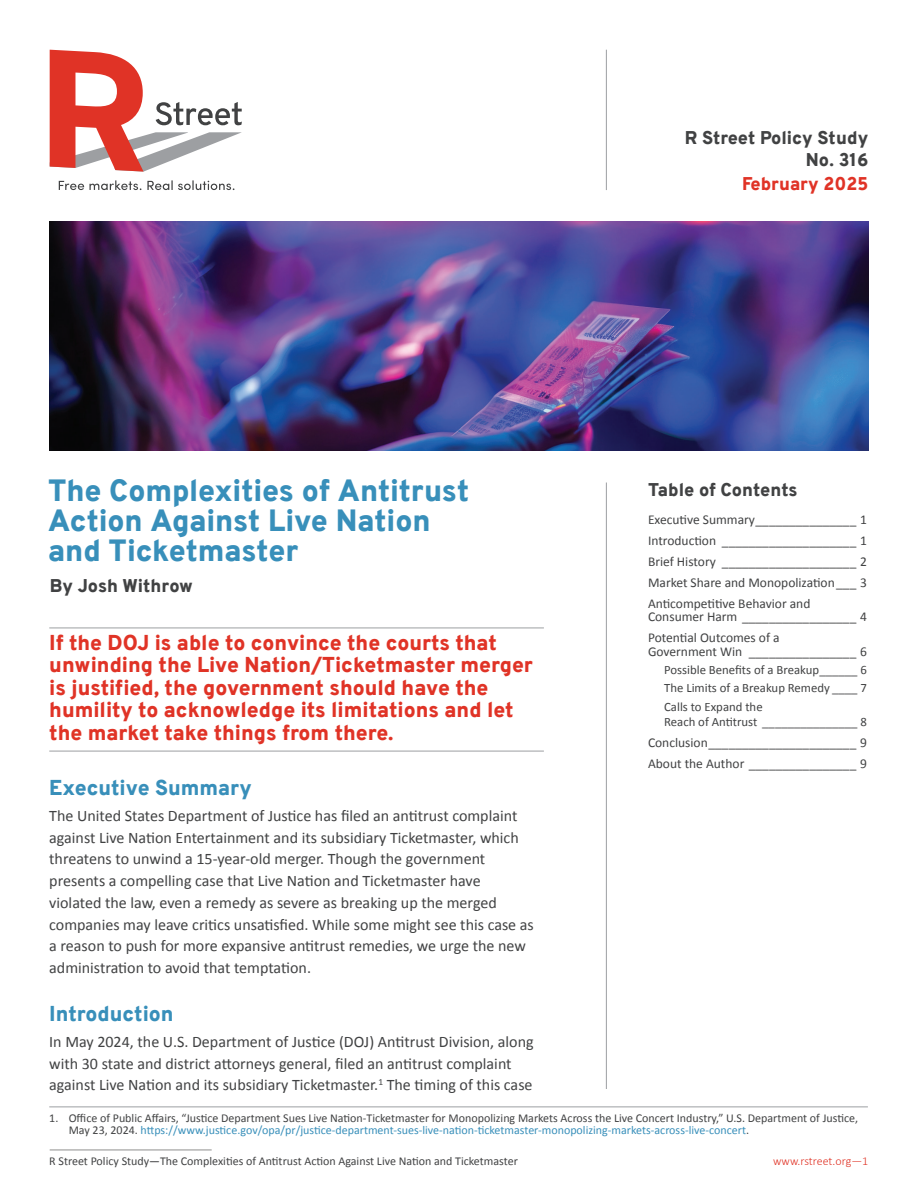
<style>
.page{position:relative;width:918px;height:1188px;background:#fff}
.page>*{position:absolute;margin:0;border:0;box-sizing:border-box;transform-origin:0 0}
.t1{font:900 30px/30px "Overpass";letter-spacing:-.005em;color:#388fba}
.t2{font:900 21px/22.5px "Overpass";color:#e03326}
.t3{font:900 21px "Overpass";color:#388fba}
.t4{font:900 18px/21.6px "Overpass";color:#414243;text-align:right}
.t5{font:900 18px "Overpass";color:#e03326}
.t6{font:16.05px/21.8px "Calibri";color:#414243}
.t7{font:13.5px/21px "Calibri";color:#414243}
.t8{font:12.75px/18.3px "Calibri";color:#414243;text-align:justify}
.t9{font:12px/12px "Calibri";color:#414243}
.t10{font:300 12px "Calibri";color:#e03326}
.s1{color:#388fba}
</style>
<div class="page">
<hr style="left:50px;top:1150px;width:162px;height:1px;background:#8e8e8d">
<hr style="left:606px;top:483px;width:1px;height:606px;background:#9d9fa2">
<img style="left:50px;top:221px;width:818px;height:229px">
<hr style="left:606px;top:50px;width:1px;height:140px;background:#9d9fa2">
<svg style="left:59px;top:180px;width:175px;height:10px"></svg>
<svg style="left:50px;top:50px;width:192px;height:122px"></svg>
<hr style="left:49px;top:628px;width:495px;height:1px;background:#9d9fa2">
<hr style="left:49px;top:751px;width:495px;height:1px;background:#9d9fa2">
<hr style="left:49px;top:1107px;width:819px;height:1px;background:#9d9fa2">
<p class="t4" style="left:685px;top:128px;width:185px">R Street Policy Study<br>No. 316</p>
<p class="t5" style="left:742px;top:171px;width:128px">February 2025</p>
<h1 class="t1" style="left:48px;top:475px;width:422px">The Complexities of Antitrust<br>Action Against Live Nation and Ticketmaster</h1>
<p class="t4" style="left:50px;top:575px;width:145px">By Josh Withrow</p>
<p class="t4" style="left:648px;top:479px;width:151px">Table of Contents</p>
<p class="t7" style="left:648px;top:508px;width:221px;text-align:justify">Executive Summary_______________ 1<br>Introduction ____________________ 1<br>Brief History ____________________ 2<br>Market Share and Monopolization___ 3<br>Anticompetitive Behavior and</p>
<p class="t7" style="left:648px;top:606px;width:220px">Consumer Harm _________________ 4<br>Potential Outcomes of a</p>
<p class="t7" style="left:648px;top:641px;width:220px">Government Win ________________ 6</p>
<p class="t8" style="left:664px;top:660px;width:204px">Possible Benefits of a Breakup______ 6<br>The Limits of a Breakup Remedy ____ 7<br>Calls to Expand the</p>
<p class="t8" style="left:664px;top:712px;width:204px">Reach of Antitrust _______________ 8</p>
<p class="t7" style="left:648px;top:731px;width:220px">Conclusion______________________ 9<br>About the Author ________________ 9</p>
<h2 class="t2" style="left:49px;top:631px;width:485px">If the DOJ is able to convince the courts that unwinding the Live Nation/Ticketmaster merger is justified, the government should have the humility to acknowledge its limitations and let the market take things from there.</h2>
<h2 class="t3" style="left:49px;top:773px;width:204px">Executive Summary</h2>
<p class="t6" style="left:49px;top:804px;width:486px">The United States Department of Justice has filed an antitrust complaint against Live Nation Entertainment and its subsidiary Ticketmaster, which threatens to unwind a 15-year-old merger. Though the government presents a compelling case that Live Nation and Ticketmaster have violated the law, even a remedy as severe as breaking up the merged companies may leave critics unsatisfied. While some might see this case as a reason to push for more expansive antitrust remedies, we urge the new administration to avoid that temptation.</p>
<h2 class="t3" style="left:49px;top:998px;width:126px">Introduction</h2>
<p class="t6" style="left:49px;top:1030px;width:486px">In May 2024, the U.S. Department of Justice (DOJ) Antitrust Division, along with 30 state and district attorneys general, filed an antitrust complaint against Live Nation and its subsidiary Ticketmaster.<sup>1</sup> The timing of this case</p>
<p class="t9" style="left:69px;top:1112px;width:791px;text-indent:-19px">1. Office of Public Affairs, “Justice Department Sues Live Nation-Ticketmaster for Monopolizing Markets Across the Live Concert Industry,” U.S. Department of Justice,<br>May 23, 2024. <span class="s1">https://www.justice.gov/opa/pr/justice-department-sues-live-nation-ticketmaster-monopolizing-markets-across-live-concert</span>.</p>
<p class="t9" style="left:49px;top:1155px;width:470px">R Street Policy Study—The Complexities of Antitrust Action Against Live Nation and Ticketmaster</p>
<p class="t10" style="left:773px;top:1154px;width:97px">www.rstreet.org—1</p>
</div>
